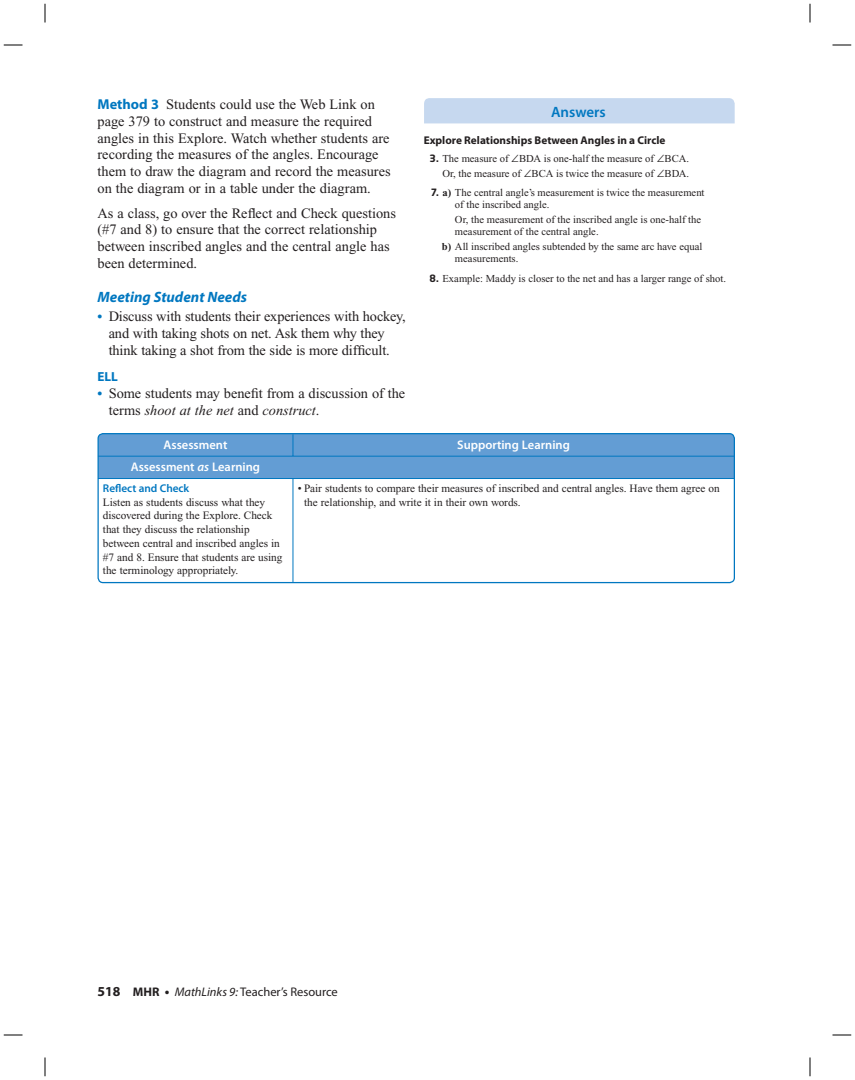
<style>
.page{position:relative;width:855px;height:1080px;background:#fff}
.page>*{position:absolute;margin:0;border:0;box-sizing:border-box;transform-origin:0 0}
.t1{font:italic 700 15px "Myriad Pro";color:#0077c0}
.t2{font:600 15px "Myriad Pro";color:#0077c0}
.t3{font:14.38px/16.9px "Times New Roman";color:#231f20}
.t4{font:700 13.12px "Myriad Pro";color:#0077c0}
.t5{font:600 12.5px "Myriad Pro";color:#fff}
.t6{font:12.5px "Myriad Pro";color:#231f20}
.t7{font:11.25px/13.8px "Times New Roman";letter-spacing:-.005em;color:#231f20}
.t8{font:700 11.25px "Myriad Pro";color:#231f20}
.t9{font:600 11.25px "Myriad Pro";letter-spacing:-.005em;color:#0077c0}
.t10{font:10.62px/12.5px "Times New Roman";color:#231f20}
.s1{font-family:"Myriad Pro";font-weight:700;color:#0077c0}
.s2{font-weight:700;font-size:13.75px;color:#0077c0}
.s3{font-style:italic}
.s4{font-family:"Neo Sans";font-weight:700;font-size:10px}
.s5{font-family:"Uni Math"}
.s6{font-weight:700}
.s7{font-weight:700;font-size:13.75px}
</style>
<div class="page">
<div style="left:424px;top:98px;width:311px;height:25px;background:#c6d8ef"></div>
<div style="left:98px;top:434px;width:636px;height:149px;background:#639dd4;border-radius:5px"></div>
<div style="left:98px;top:479px;width:635px;height:103px;background:#fff"></div>
<hr style="left:293px;top:478px;width:441px;height:1px;background:#0077c0">
<svg style="left:293px;top:435px;width:1px;height:21px"></svg>
<hr style="left:98px;top:478px;width:195px;height:1px;background:#0077c0">
<hr style="left:293px;top:479px;width:1px;height:103px;background:#0077c0">
<hr style="left:98px;top:456px;width:195px;height:1px;background:#0077c0">
<hr style="left:293px;top:456px;width:441px;height:1px;background:#0077c0">
<div style="left:98px;top:433px;width:637px;height:150px;border:1px solid #0077c0;border-radius:5px"></div>
<svg style="left:4px;top:44px;width:18px;height:2px"></svg>
<svg style="left:832px;top:44px;width:19px;height:2px"></svg>
<svg style="left:4px;top:1034px;width:18px;height:2px"></svg>
<svg style="left:832px;top:1034px;width:19px;height:2px"></svg>
<svg style="left:44px;top:4px;width:2px;height:18px"></svg>
<svg style="left:44px;top:1058px;width:2px;height:18px"></svg>
<svg style="left:809px;top:4px;width:2px;height:18px"></svg>
<svg style="left:809px;top:1058px;width:2px;height:18px"></svg>
<p class="t3" style="left:98px;top:97px;width:295px"><span class="s1">Method 3</span> Students could use the Web Link on page 379 to construct and measure the required angles in this Explore. Watch whether students are recording the measures of the angles. Encourage them to draw the diagram and record the measures on the diagram or in a table under the diagram.</p>
<p class="t3" style="left:98px;top:206px;width:300px">As a class, go over the Reflect and Check questions (#7 and 8) to ensure that the correct relationship between inscribed angles and the central angle has been determined.</p>
<p class="t1" style="left:98px;top:291px;width:151px">Meeting Student Needs</p>
<p class="t3" style="left:109px;top:309px;width:298px;text-indent:-11px"><span class="s2">•</span> Discuss with students their experiences with hockey, and with taking shots on net. Ask them why they think taking a shot from the side is more difficult.</p>
<p class="t4" style="left:98px;top:372px;width:22px">ELL</p>
<p class="t3" style="left:109px;top:386px;width:298px;text-indent:-11px"><span class="s2">•</span> Some students may benefit from a discussion of the terms <span class="s3">shoot at the net</span> and <span class="s3">construct</span>.</p>
<p class="t2" style="left:551px;top:106px;width:56px">Answers</p>
<p class="t8" style="left:424px;top:136px;width:243px">Explore Relationships Between Angles in a Circle</p>
<p class="t10" style="left:430px;top:152px;width:261px;line-height:14.4px;text-align:right"><span class="s4">3.</span> The measure of <span class="s5">∠</span>BDA is one-half the measure of <span class="s5">∠</span>BCA.<br>Or, the measure of <span class="s5">∠</span>BCA is twice the measure of <span class="s5">∠</span>BDA.</p>
<p class="t10" style="left:455px;top:187px;width:251px;text-indent:-24px"><span class="s4">7.</span> <span class="s6">a)</span> The central angle’s measurement is twice the measurement of the inscribed angle.</p>
<p class="t10" style="left:455px;top:214px;width:248px">Or, the measurement of the inscribed angle is one-half the measurement of the central angle.</p>
<p class="t10" style="left:455px;top:241px;width:249px;text-indent:-13px"><span class="s6">b)</span> All inscribed angles subtended by the same arc have equal measurements.</p>
<p class="t10" style="left:430px;top:273px;width:298px"><span class="s4">8.</span> Example: Maddy is closer to the net and has a larger range of shot.</p>
<p class="t5" style="left:164px;top:440px;width:65px">Assessment</p>
<p class="t5" style="left:457px;top:440px;width:114px">Supporting Learning</p>
<p class="t5" style="left:131px;top:462px;width:131px">Assessment <span class="s3">as</span> Learning</p>
<p class="t9" style="left:103px;top:484px;width:88px">Reflect and Check</p>
<p class="t7" style="left:103px;top:496px;width:181px">Listen as students discuss what they discovered during the Explore. Check that they discuss the relationship between central and inscribed angles in #7 and 8. Ensure that students are using the terminology appropriately.</p>
<p class="t7" style="left:304px;top:483px;width:417px;text-indent:-6px">• Pair students to compare their measures of inscribed and central angles. Have them agree on the relationship, and write it in their own words.</p>
<p class="t6" style="left:98px;top:987px;width:242px"><span class="s7">518</span> <span class="s6">MHR</span> <span class="s7">•</span> <span class="s3">MathLinks 9:</span> Teacher’s Resource</p>
</div>
